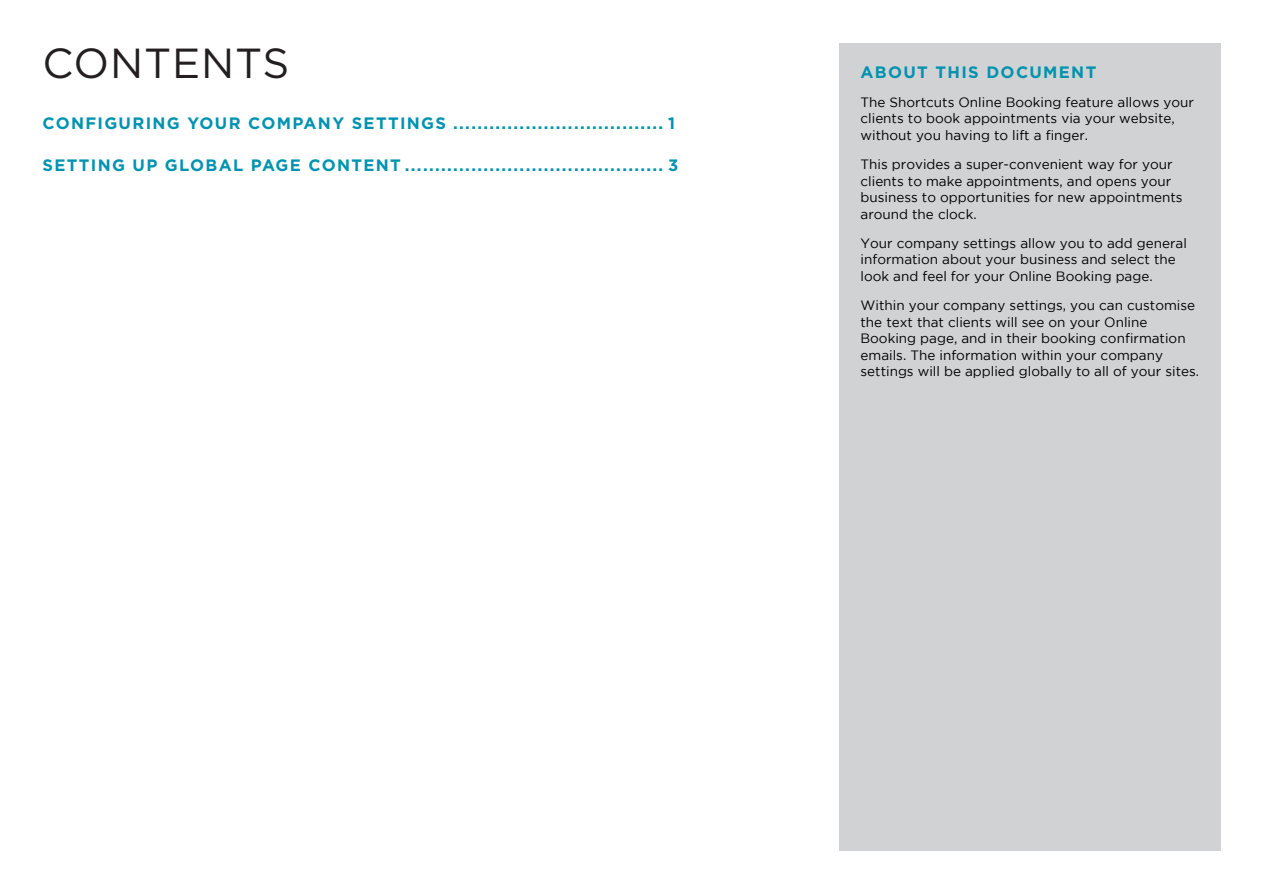
<style>
.page{position:relative;width:1263px;height:893px;background:#fff}
.page>*{position:absolute;margin:0;border:0;box-sizing:border-box;transform-origin:0 0}
.t1{font:42px "Gotham HTF";letter-spacing:.02em;color:#231f20}
.H2_table_of_contents{font:700 16.5px "Gotham HTF";letter-spacing:.08em;color:#0093b0}
.Body{font:13.5px/16.5px "Gotham";color:#000}
</style>
<div class="page">
<div style="left:839px;top:43px;width:381px;height:807px;background:#d1d2d4"></div>
<h1 class="t1" style="left:43px;top:40px;width:248px">CONTENTS</h1>
<p class="H2_table_of_contents" style="left:43px;top:113px;width:634px">CONFIGURING YOUR COMPANY SETTINGS ................................... 1</p>
<p class="H2_table_of_contents" style="left:43px;top:156px;width:637px">SETTING UP GLOBAL PAGE CONTENT ........................................... 3</p>
<p class="H2_table_of_contents" style="left:860px;top:62px;width:237px">ABOUT THIS DOCUMENT</p>
<p class="Body" style="left:860px;top:94px;width:335px">The Shortcuts Online Booking feature allows your clients to book appointments via your website, without you having to lift a finger.</p>
<p class="Body" style="left:860px;top:156px;width:324px">This provides a super-convenient way for your clients to make appointments, and opens your business to opportunities for new appointments around the clock.</p>
<p class="Body" style="left:860px;top:235px;width:328px">Your company settings allow you to add general information about your business and select the look and feel for your Online Booking page.</p>
<p class="Body" style="left:860px;top:297px;width:340px">Within your company settings, you can customise the text that clients will see on your Online Booking page, and in their booking confirmation emails. The information within your company settings will be applied globally to all of your sites.</p>
</div>
